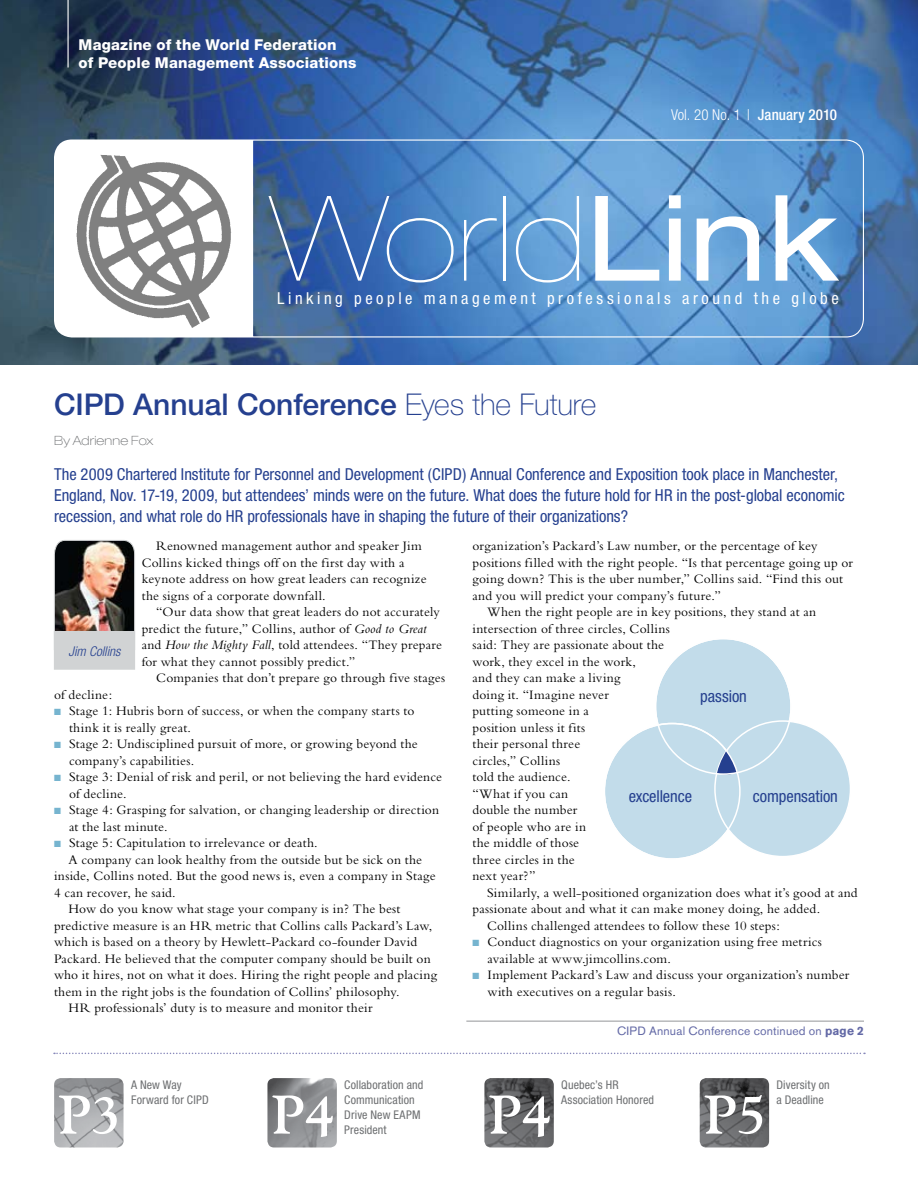
<style>
.page{position:relative;width:918px;height:1188px;background:#fff}
.page>*{position:absolute;margin:0;border:0;box-sizing:border-box;transform-origin:0 0}
.t1{font:900 expanded 118.5px "Helvetica Neue";letter-spacing:.01em;color:#fff}
.t2{font:700 54px "Goudy";color:#fff}
.t3{font:500 30px "Helvetica Neue";letter-spacing:-.005em;color:#25408f}
.t4{font:condensed 16.5px/21px "Helvetica Neue";letter-spacing:-.005em;color:#25408f}
.t5{font:condensed 16.5px "Helvetica Neue";letter-spacing:.215em;color:#fff}
.t6{font:800 15px/18px "Helvetica Neue";letter-spacing:.01em;color:#fff}
.t7{font:300 condensed 15px "Helvetica Neue";letter-spacing:.005em;color:#fff}
.t8{font:13.5px/16.5px "Bembo";letter-spacing:.015em;color:#000}
.t9{font:italic 300 condensed 13.5px "Helvetica Neue";color:#25408f}
.t10{font:100 expanded 12.75px "Helvetica Neue";letter-spacing:.01em;color:#6d6f71}
.t11{font:condensed 12px/15px "Helvetica Neue";letter-spacing:.01em;color:#6d6f71}
.t12{font:12px "Akzidenz Grotesk BE";letter-spacing:.015em;color:#6369a6}
.s1{font-weight:500}
.s2{font-weight:400}
.s3{font-weight:100}
.s4{color:#76b4cf}
.s5{font-style:italic}
.s6{font-weight:700}
</style>
<div class="page">
<img style="left:0;top:0;width:918px;height:364px">
<svg style="left:54px;top:1053px;width:811px;height:1px"></svg>
<svg style="left:251px;top:139px;width:614px;height:199px;background:#558bc5"></svg>
<svg style="left:54px;top:140px;width:198px;height:198px"></svg>
<img style="left:74px;top:148px;width:159px;height:180px">
<img style="left:54px;top:1078px;width:70px;height:70px">
<img style="left:267px;top:1078px;width:70px;height:70px">
<img style="left:484px;top:1078px;width:70px;height:70px">
<img style="left:700px;top:1078px;width:69px;height:70px">
<hr style="left:68px;top:0;width:1px;height:68px;background:#fff">
<hr style="left:466px;top:1021px;width:398px;height:1px;background:#939598">
<div style="left:656px;top:639px;width:135px;height:135px;background:#c2dcea;border-radius:50%"></div>
<div style="left:604px;top:724px;width:136px;height:135px;background:#c2dcea;border-radius:50%"></div>
<div style="left:715px;top:721px;width:136px;height:136px;background:#c2dcea;border-radius:50%"></div>
<img style="left:54px;top:540px;width:81px;height:91px">
<div style="left:54px;top:632px;width:81px;height:37px;background:#d1d3d4"></div>
<div style="left:54px;top:631px;width:81px;height:39px;border:1px solid #d1d3d4"></div>
<svg style="left:717px;top:751px;width:21px;height:26px"></svg>
<p class="t6" style="left:79px;top:35px;width:279px">Magazine of the World Federation<br>of People Management Associations</p>
<p class="t7" style="left:671px;top:106px;width:167px">Vol. 20 No. 1 | <span class="s1">January 2010</span></p>
<h1 class="t1" style="left:271px;top:170px;width:568px">World<span class="s2">link</span></h1>
<p class="t5" style="left:277px;top:289px;width:563px">Linking people management professionals around the globe</p>
<h3 class="t3" style="left:54px;top:387px;width:544px">CIPD Annual Conference <span class="s3">Eyes the Future</span></h3>
<p class="t10" style="left:54px;top:432px;width:101px">By Adrienne Fox</p>
<p class="t4" style="left:54px;top:464px;width:792px">The 2009 Chartered Institute for Personnel and Development (CIPD) Annual Conference and Exposition took place in Manchester,<br>England, Nov. 17-19, 2009, but attendees’ minds were on the future. What does the future hold for HR in the post-global economic recession, and what role do HR professionals have in shaping the future of their organizations?</p>
<p class="t8" style="left:472px;top:538px;width:347px">organization’s Packard’s Law number, or the percentage of key</p>
<p class="t8" style="left:472px;top:554px;width:382px">positions filled with the right people. “Is that percentage going up or</p>
<p class="t8" style="left:472px;top:571px;width:372px">going down? This is the uber number,” Collins said. “Find this out</p>
<p class="t8" style="left:472px;top:587px;width:250px">and you will predict your company’s future.”</p>
<p class="t8" style="left:487px;top:604px;width:331px">When the right people are in key positions, they stand at an</p>
<p class="t8" style="left:472px;top:620px;width:199px">intersection of three circles, Collins</p>
<p class="t8" style="left:472px;top:637px;width:193px">said: They are passionate about the</p>
<p class="t8" style="left:472px;top:653px;width:165px">work, they excel in the work,</p>
<p class="t8" style="left:472px;top:670px;width:150px">and they can make a living</p>
<p class="t8" style="left:472px;top:686px;width:138px">doing it. “Imagine never</p>
<p class="t8" style="left:472px;top:703px;width:118px">putting someone in a</p>
<p class="t8" style="left:472px;top:719px;width:114px">position unless it fits</p>
<p class="t8" style="left:472px;top:736px;width:109px">their personal three</p>
<p class="t8" style="left:472px;top:752px;width:89px">circles,” Collins</p>
<p class="t8" style="left:472px;top:769px;width:100px">told the audience.</p>
<p class="t8" style="left:472px;top:785px;width:97px">“What if you can</p>
<p class="t8" style="left:472px;top:802px;width:106px">double the number</p>
<p class="t8" style="left:472px;top:818px;width:115px">of people who are in</p>
<p class="t8" style="left:472px;top:835px;width:108px">the middle of those</p>
<p class="t8" style="left:472px;top:851px;width:104px">three circles in the</p>
<p class="t8" style="left:472px;top:868px;width:65px">next year?”</p>
<p class="t8" style="left:487px;top:884px;width:372px">Similarly, a well-positioned organization does what it’s good at and</p>
<p class="t8" style="left:472px;top:901px;width:349px">passionate about and what it can make money doing, he added.</p>
<p class="t8" style="left:487px;top:917px;width:294px">Collins challenged attendees to follow these 10 steps:</p>
<p class="t8" style="left:488px;top:934px;width:336px;text-indent:-15px"><span class="s4">■</span> Conduct diagnostics on your organization using free metrics available at www.jimcollins.com.</p>
<p class="t8" style="left:488px;top:967px;width:363px;text-indent:-15px"><span class="s4">■</span> Implement Packard’s Law and discuss your organization’s number with executives on a regular basis.</p>
<p class="t8" style="left:142px;top:538px;width:286px;text-indent:15px">Renowned management author and speaker Jim Collins kicked things off on the first day with a keynote address on how great leaders can recognize the signs of a corporate downfall.</p>
<p class="t8" style="left:142px;top:604px;width:302px;text-indent:15px">“Our data show that great leaders do not accurately predict the future,” Collins, author of <span class="s5">Good to Great </span>and <span class="s5">How the Mighty Fall</span>, told attendees. “They prepare for what they cannot possibly predict.”</p>
<p class="t8" style="left:156px;top:670px;width:290px">Companies that don’t prepare go through five stages</p>
<p class="t9" style="left:69px;top:643px;width:53px">Jim Collins</p>
<p class="t8" style="left:54px;top:686px;width:60px">of decline:</p>
<p class="t8" style="left:69px;top:703px;width:347px;text-indent:-15px"><span class="s4">■</span> Stage 1: Hubris born of success, or when the company starts to think it is really great.</p>
<p class="t8" style="left:69px;top:736px;width:350px;text-indent:-15px"><span class="s4">■</span> Stage 2: Undisciplined pursuit of more, or growing beyond the company’s capabilities.</p>
<p class="t8" style="left:69px;top:769px;width:375px;text-indent:-15px"><span class="s4">■</span> Stage 3: Denial of risk and peril, or not believing the hard evidence of decline.</p>
<p class="t8" style="left:69px;top:802px;width:372px;text-indent:-15px"><span class="s4">■</span> Stage 4: Grasping for salvation, or changing leadership or direction at the last minute.</p>
<p class="t8" style="left:54px;top:835px;width:265px"><span class="s4">■</span> Stage 5: Capitulation to irrelevance or death.</p>
<p class="t8" style="left:69px;top:851px;width:355px">A company can look healthy from the outside but be sick on the</p>
<p class="t8" style="left:54px;top:868px;width:383px">inside, Collins noted. But the good news is, even a company in Stage</p>
<p class="t8" style="left:54px;top:884px;width:123px">4 can recover, he said.</p>
<p class="t8" style="left:69px;top:901px;width:333px">How do you know what stage your company is in? The best</p>
<p class="t8" style="left:54px;top:917px;width:380px">predictive measure is an HR metric that Collins calls Packard’s Law,</p>
<p class="t8" style="left:54px;top:934px;width:365px">which is based on a theory by Hewlett-Packard co-founder David</p>
<p class="t8" style="left:54px;top:950px;width:378px">Packard. He believed that the computer company should be built on</p>
<p class="t8" style="left:54px;top:967px;width:385px">who it hires, not on what it does. Hiring the right people and placing</p>
<p class="t8" style="left:54px;top:983px;width:347px">them in the right jobs is the foundation of Collins’ philosophy.</p>
<p class="t8" style="left:69px;top:1000px;width:305px">HR professionals’ duty is to measure and monitor their</p>
<p class="t4" style="left:700px;top:685px;width:48px">passion</p>
<p class="t4" style="left:629px;top:785px;width:65px">excellence</p>
<p class="t4" style="left:753px;top:785px;width:87px">compensation</p>
<h2 class="t2" style="left:58px;top:1082px;width:65px">P3</h2>
<p class="t11" style="left:131px;top:1077px;width:79px">A New Way<br>Forward for CIPD</p>
<h2 class="t2" style="left:272px;top:1082px;width:65px">P4</h2>
<p class="t11" style="left:344px;top:1077px;width:81px">Collaboration and<br>Communication<br>Drive New EAPM<br>President</p>
<p class="t12" style="left:617px;top:1024px;width:248px">CIPD Annual Conference continued on <span class="s6">page 2</span></p>
<h2 class="t2" style="left:489px;top:1082px;width:65px">P4</h2>
<p class="t11" style="left:561px;top:1077px;width:94px">Quebec’s HR<br>Association Honored</p>
<h2 class="t2" style="left:704px;top:1082px;width:65px">P5</h2>
<p class="t11" style="left:776px;top:1077px;width:55px">Diversity on a Deadline</p>
</div>
